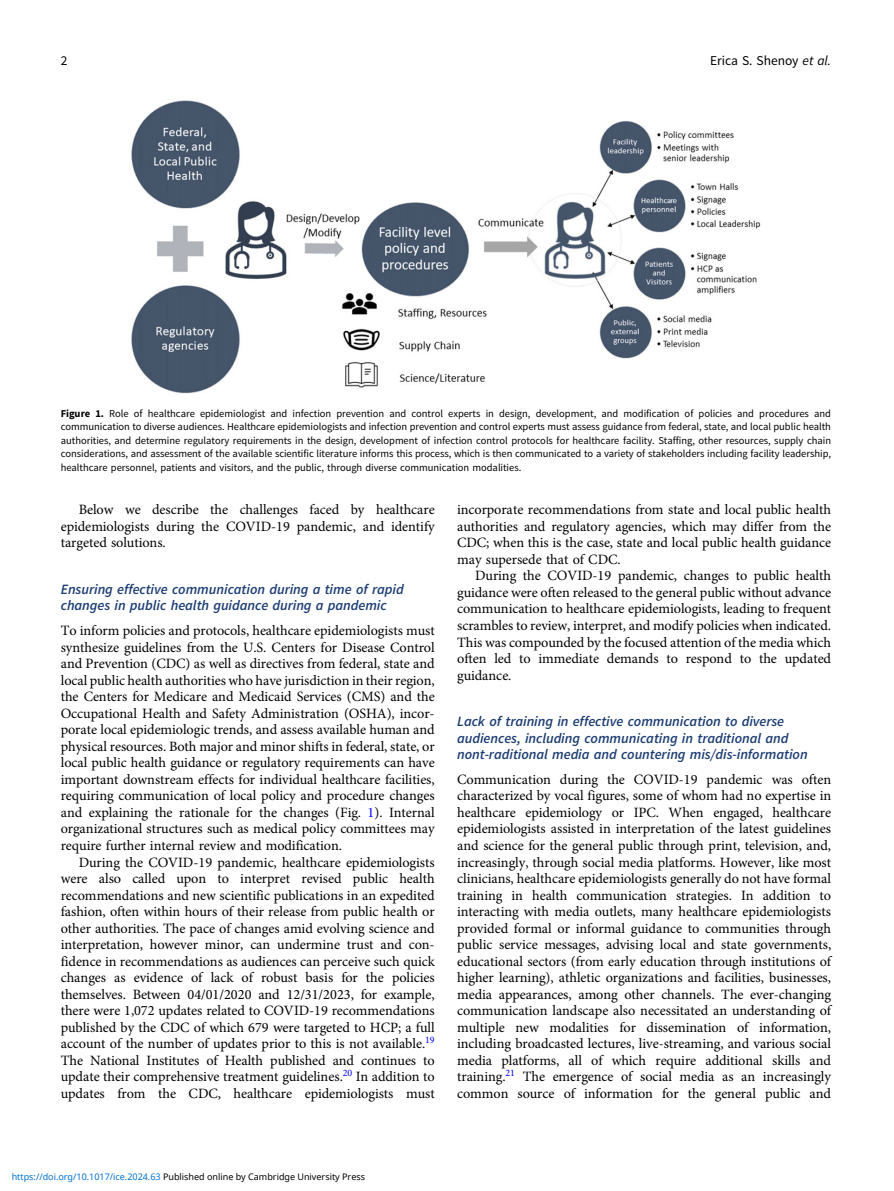
<style>
.page{position:relative;width:894px;height:1191px;background:#fff}
.page>*{position:absolute;margin:0;border:0;box-sizing:border-box;transform-origin:0 0}
.t1{font:14.25px/16.5px "Adv OT1 ef 757 c 0";color:#000;text-align:justify}
.t2{font:14.25px/16.5px "Adv OT28 ad 7737.I";color:#1d3e74}
.t3{font:13.5px "Adv OT0 e 40 dc 65";color:#000}
.t4{font:10.5px/13.5px "Adv OT0 e 40 dc 65";color:#000;text-align:justify}
.t5{font:9px "Noto Sans";color:#000}
.s1{font-family:"Adv O Tcabc 3928.I"}
.s2{font-family:"Adv O Ta 42 dc 7 d 3.B"}
.s3{color:#00f}
.s4{color:#0172cf}
</style>
<div class="page">
<img style="left:131px;top:100px;width:630px;height:294px">
<p class="t3" style="left:61px;top:55px;width:8px">2</p>
<p class="t3" style="left:709px;top:55px;width:122px">Erica S. Shenoy <span class="s1">et al.</span></p>
<p class="t4" style="left:61px;top:407px;width:771px"><span class="s2">Figure 1.</span> Role of healthcare epidemiologist and infection prevention and control experts in design, development, and modification of policies and procedures and communication to diverse audiences. Healthcare epidemiologists and infection prevention and control experts must assess guidance from federal, state, and local public health authorities, and determine regulatory requirements in the design, development of infection control protocols for healthcare facility. Staffing, other resources, supply chain considerations, and assessment of the available scientific literature informs this process, which is then communicated to a variety of stakeholders including facility leadership, healthcare personnel, patients and visitors, and the public, through diverse communication modalities.</p>
<p class="t1" style="left:61px;top:502px;width:375px;text-indent:18px">Below we describe the challenges faced by healthcare epidemiologists during the COVID-19 pandemic, and identify targeted solutions.</p>
<p class="t2" style="left:61px;top:582px;width:344px">Ensuring effective communication during a time of rapid changes in public health guidance during a pandemic</p>
<p class="t1" style="left:61px;top:623px;width:375px">To inform policies and protocols, healthcare epidemiologists must synthesize guidelines from the U.S. Centers for Disease Control and Prevention (CDC) as well as directives from federal, state and local public health authorities who have jurisdiction in their region, the Centers for Medicare and Medicaid Services (CMS) and the Occupational Health and Safety Administration (OSHA), incor&shy;porate local epidemiologic trends, and assess available human and physical resources. Both major and minor shifts in federal, state, or local public health guidance or regulatory requirements can have important downstream effects for individual healthcare facilities, requiring communication of local policy and procedure changes and explaining the rationale for the changes (Fig. <span class="s3">1</span>). Internal organizational structures such as medical policy committees may require further internal review and modification.</p>
<p class="t1" style="left:61px;top:854px;width:375px;text-indent:18px">During the COVID-19 pandemic, healthcare epidemiologists were also called upon to interpret revised public health recommendations and new scientific publications in an expedited fashion, often within hours of their release from public health or other authorities. The pace of changes amid evolving science and interpretation, however minor, can undermine trust and con&shy;fidence in recommendations as audiences can perceive such quick changes as evidence of lack of robust basis for the policies themselves. Between 04/01/2020 and 12/31/2023, for example, there were 1,072 updates related to COVID-19 recommendations published by the CDC of which 679 were targeted to HCP; a full account of the number of updates prior to this is not available.<sup>19<br></sup>The National Institutes of Health published and continues to update their comprehensive treatment guidelines.<sup>20</sup> In addition to updates from the CDC, healthcare epidemiologists must</p>
<p class="t1" style="left:457px;top:502px;width:375px">incorporate recommendations from state and local public health authorities and regulatory agencies, which may differ from the CDC; when this is the case, state and local public health guidance may supersede that of CDC.</p>
<p class="t1" style="left:457px;top:568px;width:375px;text-indent:18px">During the COVID-19 pandemic, changes to public health guidance were often released to the general public without advance communication to healthcare epidemiologists, leading to frequent scrambles to review, interpret, and modify policies when indicated.<br>This was compounded by the focused attention of the media which often led to immediate demands to respond to the updated guidance.</p>
<p class="t2" style="left:457px;top:714px;width:352px">Lack of training in effective communication to diverse audiences, including communicating in traditional and nont-raditional media and countering mis/dis-information</p>
<p class="t1" style="left:457px;top:772px;width:375px">Communication during the COVID-19 pandemic was often characterized by vocal figures, some of whom had no expertise in healthcare epidemiology or IPC. When engaged, healthcare epidemiologists assisted in interpretation of the latest guidelines and science for the general public through print, television, and, increasingly, through social media platforms. However, like most clinicians, healthcare epidemiologists generally do not have formal training in health communication strategies. In addition to interacting with media outlets, many healthcare epidemiologists provided formal or informal guidance to communities through public service messages, advising local and state governments, educational sectors (from early education through institutions of higher learning), athletic organizations and facilities, businesses, media appearances, among other channels. The ever-changing communication landscape also necessitated an understanding of multiple new modalities for dissemination of information, including broadcasted lectures, live-streaming, and various social media platforms, all of which require additional skills and training.<sup>21</sup> The emergence of social media as an increasingly common source of information for the general public and</p>
<p class="t5" style="left:12px;top:1170px;width:355px"><span class="s4">https://doi.org/10.1017/ice.2024.63</span> Published online by Cambridge University Press</p>
</div>
